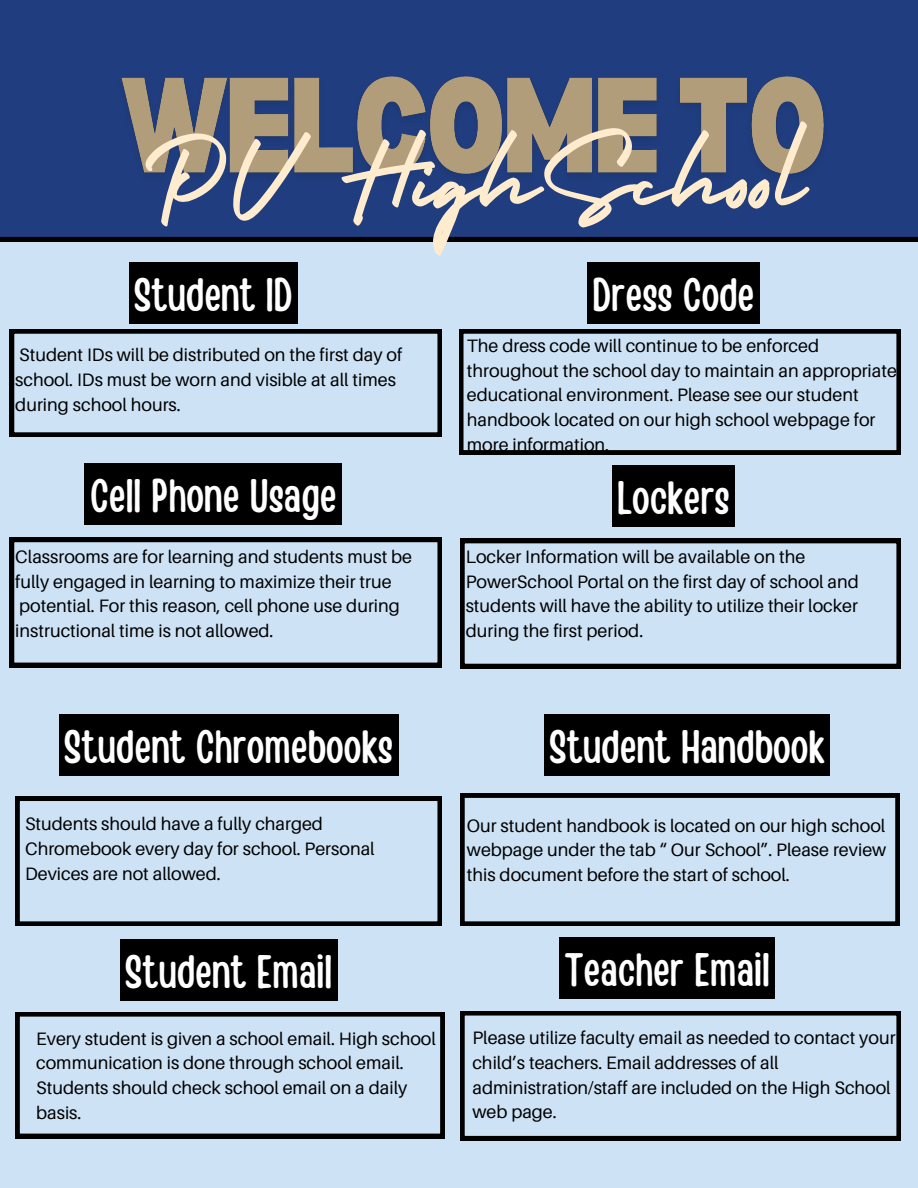
<style>
.page{position:relative;width:918px;height:1188px;background:#cde2f5}
.page>*{position:absolute;margin:0;border:0;box-sizing:border-box;transform-origin:0 0}
.t1{font:120.75px "Holiday";color:#ffecce}
.t2{font:46.65px "Handy Casual Condensed";color:#fff}
.t3{font:18px/24.8px "Aileron";color:#000}
</style>
<div class="page">
<div style="left:0;top:0;width:918px;height:241px;background:#203d7f"></div>
<img style="left:109px;top:49px;width:727px;height:143px">
<div style="left:129px;top:262px;width:169px;height:62px;background:#000"></div>
<div style="left:587px;top:262px;width:173px;height:62px;background:#000"></div>
<div style="left:85px;top:463px;width:257px;height:62px;background:#000"></div>
<div style="left:59px;top:714px;width:339px;height:62px;background:#000"></div>
<svg style="left:459px;top:329px;width:442px;height:125px"></svg>
<svg style="left:10px;top:329px;width:432px;height:108px"></svg>
<svg style="left:10px;top:538px;width:432px;height:129px"></svg>
<svg style="left:15px;top:797px;width:427px;height:129px"></svg>
<div style="left:612px;top:466px;width:123px;height:61px;background:#000"></div>
<svg style="left:460px;top:539px;width:441px;height:129px"></svg>
<div style="left:544px;top:714px;width:286px;height:62px;background:#000"></div>
<svg style="left:460px;top:793px;width:440px;height:133px"></svg>
<div style="left:120px;top:939px;width:217px;height:61px;background:#000"></div>
<div style="left:560px;top:938px;width:215px;height:61px;background:#000"></div>
<svg style="left:15px;top:1012px;width:430px;height:126px"></svg>
<svg style="left:460px;top:1011px;width:441px;height:129px"></svg>
<h2 class="t1" style="left:142px;top:88px;width:665px">PV HighSchool</h2>
<h3 class="t2" style="left:134px;top:264px;width:160px">Student ID</h3>
<p class="t2" style="left:593px;top:264px;width:164px">Dress Code</p>
<p class="t3" style="left:15px;top:342px;width:389px">Student IDs will be distributed on the first day of school. IDs must be worn and visible at all times during school hours.</p>
<h3 class="t3" style="left:467px;top:333px;width:432px">The dress code will continue to be enforced throughout the school day to maintain an appropriate educational environment. Please see our student handbook located on our high school webpage for more information.</h3>
<h3 class="t2" style="left:90px;top:465px;width:248px">Cell Phone Usage</h3>
<p class="t3" style="left:15px;top:544px;width:398px">Classrooms are for learning and students must be fully engaged in learning to maximize their true</p>
<h3 class="t3" style="left:15px;top:593px;width:386px">potential. For this reason, cell phone use during instructional time is not allowed.</h3>
<p class="t2" style="left:64px;top:716px;width:330px">Student Chromebooks</p>
<p class="t3" style="left:25px;top:811px;width:351px">Students should have a fully charged<br>Chromebook every day for school. Personal<br>Devices are not allowed.</p>
<h3 class="t2" style="left:617px;top:468px;width:114px">Lockers</h3>
<h3 class="t3" style="left:466px;top:544px;width:395px">Locker Information will be available on the PowerSchool Portal on the first day of school and students will have the ability to utilize their locker during the first period.</h3>
<p class="t2" style="left:550px;top:716px;width:277px">Student Handbook</p>
<h3 class="t3" style="left:467px;top:813px;width:421px;text-align:justify">Our student handbook is located on our high school webpage under the tab “ Our School”. Please review this document before the start of school.</h3>
<p class="t2" style="left:125px;top:941px;width:208px">Student Email</p>
<p class="t2" style="left:565px;top:940px;width:207px">Teacher Email</p>
<h3 class="t3" style="left:36px;top:1026px;width:401px">Every student is given a school email. High school communication is done through school email.<br>Students should check school email on a daily basis.</h3>
<p class="t3" style="left:472px;top:1025px;width:425px">Please utilize faculty email as needed to contact your child’s teachers. Email addresses of all administration/staff are included on the High School web page.</p>
</div>
